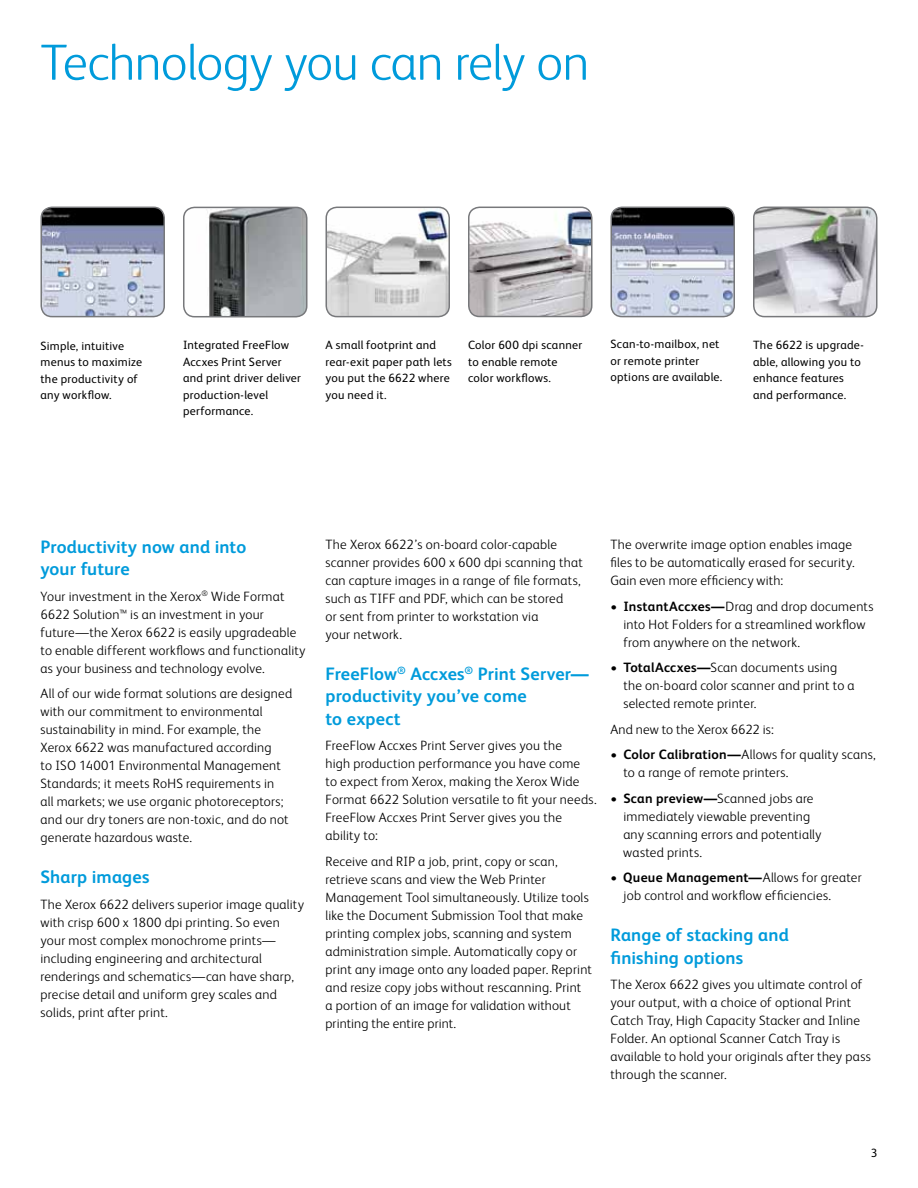
<style>
.page{position:relative;width:918px;height:1188px;background:#fff}
.page>*{position:absolute;margin:0;border:0;box-sizing:border-box;transform-origin:0 0}
.t1{font:300 51px "Xerox Sans";letter-spacing:-.01em;color:#009bdb}
.t2{font:700 18px/22.5px "Xerox Sans";letter-spacing:.005em;color:#009bdb}
.t3{font:300 13.5px/18px "Xerox Sans";letter-spacing:.02em;color:#000}
.t4{font:12px/16.5px "Xerox Sans";letter-spacing:.025em;color:#000}
.s1{font-weight:700}
</style>
<div class="page">
<img style="left:754px;top:207px;width:121px;height:110px">
<div style="left:753px;top:207px;width:125px;height:110px;border:2px solid #77787b;border-radius:11px"></div>
<img style="left:42px;top:208px;width:122px;height:109px">
<div style="left:41px;top:207px;width:124px;height:110px;border:2px solid #77787b;border-radius:11px"></div>
<img style="left:328px;top:207px;width:121px;height:110px">
<div style="left:325px;top:207px;width:125px;height:110px;border:2px solid #77787b;border-radius:11px"></div>
<img style="left:611px;top:207px;width:123px;height:110px">
<div style="left:611px;top:207px;width:124px;height:110px;border:2px solid #77787b;border-radius:11px"></div>
<img style="left:184px;top:207px;width:121px;height:110px">
<div style="left:183px;top:207px;width:125px;height:110px;border:2px solid #77787b;border-radius:11px"></div>
<img style="left:469px;top:207px;width:121px;height:109px">
<div style="left:468px;top:207px;width:125px;height:110px;border:2px solid #77787b;border-radius:11px"></div>
<h1 class="t1" style="left:40px;top:29px;width:550px">Technology you can rely on</h1>
<p class="t4" style="left:183px;top:336px;width:119px">Integrated FreeFlow<br>Accxes Print Server and print driver deliver production-level performance.</p>
<p class="t4" style="left:610px;top:335px;width:113px">Scan-to-mailbox, net or remote printer options are available.</p>
<p class="t4" style="left:40px;top:337px;width:103px">Simple, intuitive menus to maximize the productivity of any workflow.</p>
<p class="t4" style="left:326px;top:336px;width:128px">A small footprint and rear-exit paper path lets you put the 6622 where you need it.</p>
<p class="t4" style="left:753px;top:336px;width:112px">The 6622 is upgrade&shy;able, allowing you to enhance features and performance.</p>
<p class="t4" style="left:468px;top:336px;width:116px">Color 600 dpi scanner to enable remote color workflows.</p>
<h2 class="t2" style="left:40px;top:534px;width:207px">Productivity now and into your future</h2>
<p class="t3" style="left:40px;top:586px;width:267px">Your investment in the Xerox<sup>®</sup> Wide Format 6622 Solution™ is an investment in your future—the Xerox 6622 is easily upgradeable to enable different workflows and functionality as your business and technology evolve.</p>
<p class="t3" style="left:40px;top:684px;width:253px">All of our wide format solutions are designed with our commitment to environmental sustainability in mind. For example, the Xerox 6622 was manufactured according<br>to ISO 14001 Environmental Management Standards; it meets RoHS requirements in<br>all markets; we use organic photoreceptors; and our dry toners are non-toxic, and do not generate hazardous waste.</p>
<h2 class="t2" style="left:40px;top:865px;width:110px">Sharp images</h2>
<p class="t3" style="left:40px;top:894px;width:265px">The Xerox 6622 delivers superior image quality with crisp 600 x 1800 dpi printing. So even your most complex monochrome prints— including engineering and architectural renderings and schematics—can have sharp, precise detail and uniform grey scales and solids, print after print.</p>
<p class="t3" style="left:325px;top:535px;width:259px">The Xerox 6622’s on-board color-capable scanner provides 600 x 600 dpi scanning that can capture images in a range of file formats, such as TIFF and PDF, which can be stored<br>or sent from printer to workstation via<br>your network.</p>
<h2 class="t2" style="left:326px;top:662px;width:265px">FreeFlow<sup>®</sup> Accxes<sup>®</sup> Print Server— productivity you’ve come<br>to expect</h2>
<p class="t3" style="left:325px;top:736px;width:273px">FreeFlow Accxes Print Server gives you the<br>high production performance you have come<br>to expect from Xerox, making the Xerox Wide Format 6622 Solution versatile to fit your needs.<br>FreeFlow Accxes Print Server gives you the ability to:</p>
<p class="t3" style="left:325px;top:852px;width:268px">Receive and RIP a job, print, copy or scan, retrieve scans and view the Web Printer Management Tool simultaneously. Utilize tools like the Document Submission Tool that make printing complex jobs, scanning and system administration simple. Automatically copy or print any image onto any loaded paper. Reprint and resize copy jobs without rescanning. Print<br>a portion of an image for validation without printing the entire print.</p>
<p class="t3" style="left:610px;top:535px;width:246px">The overwrite image option enables image files to be automatically erased for security.<br>Gain even more efficiency with:</p>
<p class="t3" style="left:623px;top:596px;width:252px;text-indent:-13px"><span class="s1">• InstantAccxes—</span>Drag and drop documents into Hot Folders for a streamlined workflow from anywhere on the network.</p>
<p class="t3" style="left:623px;top:658px;width:233px;text-indent:-13px"><span class="s1">• TotalAccxes—</span>Scan documents using the on-board color scanner and print to a selected remote printer.</p>
<p class="t3" style="left:610px;top:719px;width:165px">And new to the Xerox 6622 is:</p>
<p class="t3" style="left:623px;top:745px;width:254px;text-indent:-13px"><span class="s1">• Color Calibration—</span>Allows for quality scans, to a range of remote printers.</p>
<p class="t3" style="left:623px;top:788px;width:200px;text-indent:-13px"><span class="s1">• Scan preview—</span>Scanned jobs are immediately viewable preventing any scanning errors and potentially wasted prints.</p>
<p class="t3" style="left:623px;top:868px;width:240px;text-indent:-13px"><span class="s1">• Queue Management—</span>Allows for greater job control and workflow efficiencies.</p>
<h2 class="t2" style="left:610px;top:923px;width:180px">Range of stacking and finishing options</h2>
<p class="t3" style="left:610px;top:975px;width:262px">The Xerox 6622 gives you ultimate control of your output, with a choice of optional Print Catch Tray, High Capacity Stacker and Inline Folder. An optional Scanner Catch Tray is available to hold your originals after they pass through the scanner.</p>
<p class="t4" style="left:871px;top:1144px;width:8px">3</p>
</div>
